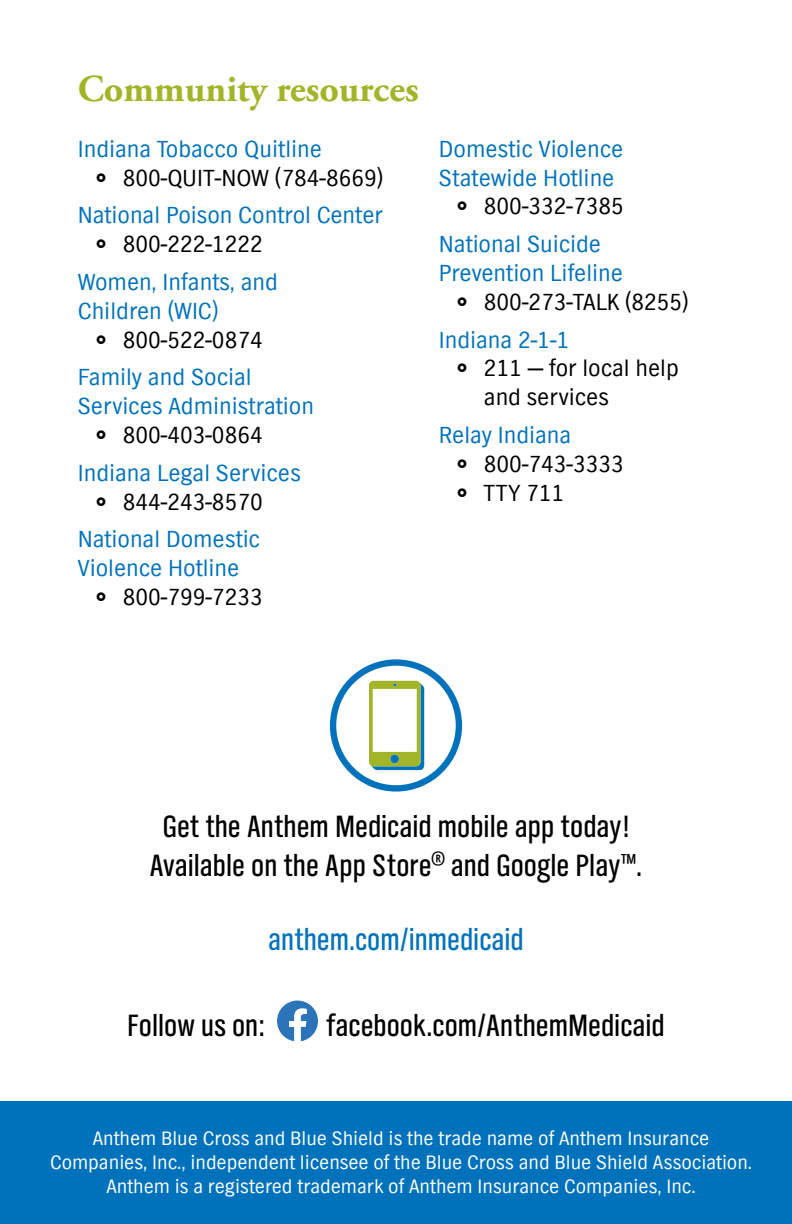
<style>
.page{position:relative;width:792px;height:1224px;background:#fff}
.page>*{position:absolute;margin:0;border:0;box-sizing:border-box;transform-origin:0 0}
.t1{font:700 38px "Adobe Garamond Pro";color:#a2b427}
.t2{font:32px/38.4px "TV Nord EF Regular Con";color:#000;text-align:center}
.t3{font:32px "TV Nord EF Regular Con";color:#0072bc}
.t4{font:24px/28.8px "TV Nord EF";color:#0072bc}
.t5{font:24px/28.8px "TV Nord EF";color:#000}
.t6{font:20px/24px "TV Nord EF";color:#fff;text-align:center}
.s1{font-size:24px}
</style>
<div class="page">
<div style="left:0;top:1102px;width:792px;height:122px;background:#0072bc"></div>
<svg style="left:333px;top:663px;width:126px;height:125px"></svg>
<div style="left:330px;top:659px;width:132px;height:133px;border:6px solid #0072bc;border-radius:50%"></div>
<svg style="left:277px;top:1001px;width:41px;height:41px"></svg>
<svg style="left:369px;top:681px;width:55px;height:89px"></svg>
<div style="left:390px;top:755px;width:9px;height:8px;background:#0072bc;border-radius:50%"></div>
<h1 class="t1" style="left:78px;top:67px;width:342px">Community resources</h1>
<p class="t4" style="left:78px;top:135px;width:246px">Indiana Tobacco Quitline</p>
<p class="t5" style="left:123px;top:164px;width:262px">800-QUIT-NOW (784-8669)</p>
<p class="t4" style="left:78px;top:202px;width:307px">National Poison Control Center</p>
<p class="t5" style="left:123px;top:230px;width:142px">800-222-1222</p>
<p class="t4" style="left:78px;top:268px;width:202px">Women, Infants, and<br>Children (WIC)</p>
<p class="t5" style="left:123px;top:326px;width:142px">800-522-0874</p>
<p class="t4" style="left:78px;top:364px;width:238px">Family and Social<br>Services Administration</p>
<p class="t5" style="left:123px;top:421px;width:142px">800-403-0864</p>
<p class="t4" style="left:78px;top:459px;width:225px">Indiana Legal Services</p>
<p class="t5" style="left:123px;top:488px;width:142px">844-243-8570</p>
<p class="t4" style="left:78px;top:526px;width:184px">National Domestic<br>Violence Hotline</p>
<p class="t5" style="left:123px;top:583px;width:142px">800-799-7233</p>
<p class="t4" style="left:439px;top:135px;width:186px">Domestic Violence<br>Statewide Hotline</p>
<p class="t5" style="left:484px;top:193px;width:142px">800-332-7385</p>
<p class="t4" style="left:439px;top:230px;width:186px">National Suicide<br>Prevention Lifeline</p>
<p class="t5" style="left:484px;top:288px;width:206px">800-273-TALK (8255)</p>
<p class="t4" style="left:439px;top:326px;width:132px">Indiana 2-1-1</p>
<p class="t5" style="left:484px;top:355px;width:197px">211 — for local help and services</p>
<p class="t4" style="left:439px;top:421px;width:134px">Relay Indiana</p>
<p class="t5" style="left:484px;top:450px;width:142px">800-743-3333<br>TTY 711</p>
<h2 class="t2" style="left:150px;top:808px;width:494px">Get the Anthem Medicaid mobile app today!<br>Available on the App Store® and Google Play<span class="s1">™</span>.</h2>
<h2 class="t3" style="left:268px;top:922px;width:257px">anthem.com/inmedicaid</h2>
<h2 class="t2" style="left:127px;top:1007px;width:138px">Follow us on:</h2>
<h2 class="t2" style="left:326px;top:1007px;width:340px">facebook.com/AnthemMedicaid</h2>
<p class="t6" style="left:50px;top:1127px;width:704px">Anthem Blue Cross and Blue Shield is the trade name of Anthem Insurance<br>Companies, Inc., independent licensee of the Blue Cross and Blue Shield Association.<br>Anthem is a registered trademark of Anthem Insurance Companies, Inc.</p>
</div>
